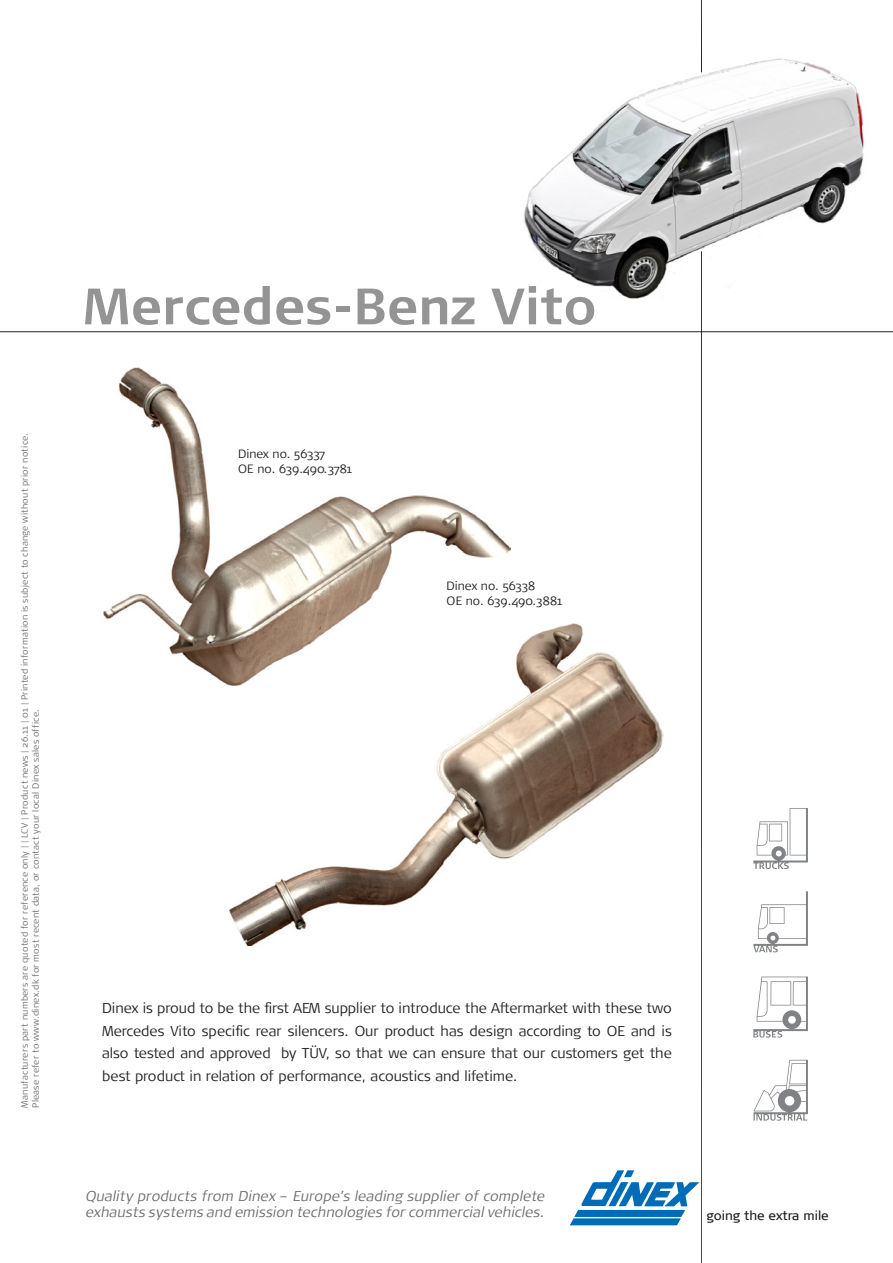
<style>
.page{position:relative;width:893px;height:1263px;background:#fff}
.page>*{position:absolute;margin:0;border:0;box-sizing:border-box;transform-origin:0 0}
.t1{font:700 51px "Signa Normal";color:#949494}
.t2{font:300 14.25px/22.5px "Signa Normal";color:#231f20;text-align:justify}
.t3{font:italic 300 14.25px/16.5px "Signa Normal";color:#6c6d70}
.t4{font:12.75px "Signa Normal";color:#231f20}
.t5{font:300 12px "Signa Normal";color:#231f20}
.t6{font:300 9px "Signa Normal";letter-spacing:.025em;color:#6c6d70}
</style>
<div class="page">
<svg style="left:570px;top:1170px;width:129px;height:55px"></svg>
<svg style="left:753px;top:808px;width:55px;height:61px"></svg>
<svg style="left:753px;top:891px;width:55px;height:61px"></svg>
<svg style="left:753px;top:976px;width:55px;height:61px"></svg>
<svg style="left:753px;top:1060px;width:55px;height:61px"></svg>
<img style="left:524px;top:58px;width:341px;height:241px">
<img style="left:104px;top:367px;width:406px;height:318px">
<img style="left:230px;top:623px;width:433px;height:323px">
<hr style="left:0;top:331px;width:893px;height:1px;background:#231f20">
<hr style="left:701px;top:251px;width:1px;height:1012px;background:#231f20">
<hr style="left:701px;top:0;width:1px;height:72px;background:#231f20">
<p class="t6" style="left:20px;top:1108px;width:676px;rotate:-90deg">Manufacturers part numbers are quoted for reference only | | LCV | Product news | 26.11 | 01 | Printed information is subject to change without prior notice.</p>
<p class="t6" style="left:31px;top:1108px;width:400px;rotate:-90deg">Please refer to www.dinex.dk for most recent data, or contact your local Dinex sales office.</p>
<p class="t1" style="left:83px;top:277px;width:515px">Mercedes-Benz Vito</p>
<p class="t5" style="left:238px;top:447px;width:89px">Dinex no. 56337</p>
<p class="t5" style="left:238px;top:462px;width:115px">OE no. 639.490.3781</p>
<p class="t5" style="left:446px;top:579px;width:90px">Dinex no. 56338</p>
<p class="t5" style="left:446px;top:594px;width:117px">OE no. 639.490.3881</p>
<p class="t2" style="left:102px;top:997px;width:571px">Dinex is proud to be the first AEM supplier to introduce the Aftermarket with these two Mercedes Vito specific rear silencers. Our product has design according to OE and is also tested and approved by TÜV, so that we can ensure that our customers get the best product in relation of performance, acoustics and lifetime.</p>
<p class="t3" style="left:85px;top:1187px;width:464px">Quality products from Dinex – Europe’s leading supplier of complete exhausts systems and emission technologies forcommercialvehicles.</p>
<p class="t4" style="left:706px;top:1208px;width:124px">going the extra mile</p>
</div>
